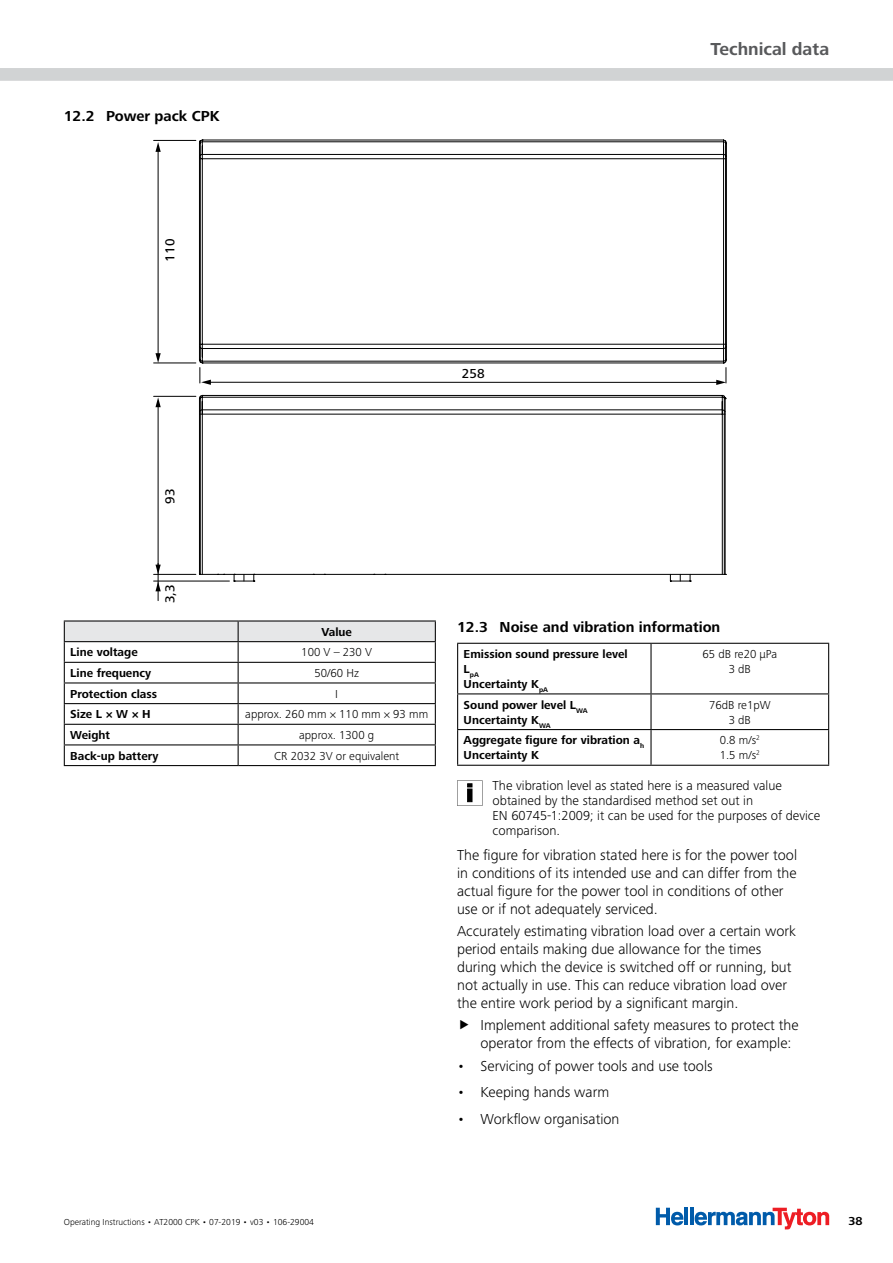
<style>
.page{position:relative;width:893px;height:1263px;background:#fff}
.page>*{position:absolute;margin:0;border:0;box-sizing:border-box;transform-origin:0 0}
.t1{font:700 18px "Frutiger Next LTW1 G";color:#58595b}
.t2{font:300 15px/18px "Frutiger Next LTW1 G";color:#000}
.t3{font:700 15px "Frutiger Next LTW1 G";color:#000}
.t4{font:300 13.5px/15px "Frutiger Next LTW1 G";color:#000}
.t5{font:500 13.5px "Frutiger Next LTW1 G";color:#000}
.t6{font:700 12px/15px "Frutiger Next LTW1 G";color:#000}
.t7{font:300 12px/15px "Frutiger Next LTW1 G";color:#000;text-align:center}
.t8{font:300 9px "Frutiger Next LTW1 G";color:#000}
.t9{font:700 6.9px "Frutiger Next LTW1 G";color:#000}
</style>
<div class="page">
<div style="left:0;top:68px;width:893px;height:13px;background:#d1d3d4"></div>
<hr style="left:684px;top:1208px;width:4px;height:17px;background:#005baa">
<hr style="left:690px;top:1208px;width:4px;height:17px;background:#005baa">
<svg style="left:656px;top:1208px;width:27px;height:17px"></svg>
<svg style="left:695px;top:1208px;width:134px;height:21px"></svg>
<svg style="left:199px;top:140px;width:528px;height:435px"></svg>
<svg style="left:199px;top:394px;width:527px;height:181px"></svg>
<hr style="left:202px;top:414px;width:1px;height:160px;background:#010101">
<hr style="left:200px;top:397px;width:1px;height:177px;background:#010101">
<hr style="left:724px;top:396px;width:1px;height:178px;background:#010101">
<svg style="left:670px;top:574px;width:21px;height:8px"></svg>
<svg style="left:234px;top:574px;width:21px;height:8px"></svg>
<svg style="left:722px;top:395px;width:4px;height:15px"></svg>
<hr style="left:154px;top:140px;width:42px;height:1px;background:#000">
<hr style="left:154px;top:363px;width:42px;height:1px;background:#000">
<hr style="left:154px;top:396px;width:42px;height:1px;background:#000">
<hr style="left:154px;top:574px;width:42px;height:1px;background:#000">
<hr style="left:154px;top:581px;width:75px;height:1px;background:#000">
<hr style="left:209px;top:382px;width:509px;height:1px;background:#000">
<svg style="left:199px;top:368px;width:12px;height:17px"></svg>
<svg style="left:716px;top:368px;width:11px;height:17px"></svg>
<hr style="left:158px;top:150px;width:1px;height:205px;background:#000">
<svg style="left:155px;top:142px;width:6px;height:10px"></svg>
<svg style="left:155px;top:353px;width:6px;height:10px"></svg>
<hr style="left:158px;top:405px;width:1px;height:161px;background:#000">
<svg style="left:155px;top:397px;width:6px;height:10px"></svg>
<svg style="left:155px;top:563px;width:6px;height:38px"></svg>
<hr style="left:64px;top:620px;width:174px;height:1px;background:#000">
<hr style="left:238px;top:620px;width:198px;height:1px;background:#000">
<hr style="left:64px;top:765px;width:174px;height:1px;background:#000">
<hr style="left:238px;top:765px;width:198px;height:1px;background:#000">
<svg style="left:64px;top:621px;width:372px;height:144px"></svg>
<hr style="left:457px;top:643px;width:194px;height:1px;background:#000">
<hr style="left:457px;top:644px;width:1px;height:49px;background:#000">
<hr style="left:651px;top:643px;width:178px;height:1px;background:#000">
<hr style="left:650px;top:644px;width:2px;height:49px;background:#000">
<hr style="left:828px;top:644px;width:1px;height:49px;background:#000">
<hr style="left:457px;top:693px;width:194px;height:1px;background:#000">
<hr style="left:457px;top:694px;width:1px;height:35px;background:#000">
<hr style="left:651px;top:693px;width:178px;height:1px;background:#000">
<hr style="left:650px;top:694px;width:2px;height:35px;background:#000">
<hr style="left:828px;top:694px;width:1px;height:35px;background:#000">
<hr style="left:457px;top:729px;width:194px;height:1px;background:#000">
<hr style="left:457px;top:730px;width:1px;height:35px;background:#000">
<hr style="left:651px;top:729px;width:178px;height:1px;background:#000">
<hr style="left:650px;top:730px;width:2px;height:35px;background:#000">
<hr style="left:828px;top:730px;width:1px;height:35px;background:#000">
<hr style="left:457px;top:765px;width:194px;height:1px;background:#000">
<hr style="left:651px;top:765px;width:178px;height:1px;background:#000">
<svg style="left:457px;top:780px;width:25px;height:26px"></svg>
<p class="t3" style="left:64px;top:108px;width:158px">12. 2 Power pack CPK</p>
<p class="t1" style="left:710px;top:39px;width:120px">Technical data</p>
<p class="t5" style="left:162px;top:262px;width:24px;rotate:-90deg">110</p>
<p class="t5" style="left:462px;top:366px;width:24px">258</p>
<p class="t5" style="left:162px;top:504px;width:17px;rotate:-90deg">93</p>
<p class="t5" style="left:162px;top:603px;width:20px;rotate:-90deg">3,3</p>
<p class="t6" style="left:321px;top:624px;width:32px">Value</p>
<p class="t6" style="left:70px;top:645px;width:69px">Line voltage</p>
<p class="t7" style="left:301px;top:645px;width:72px">100 V – 230 V</p>
<p class="t6" style="left:70px;top:666px;width:82px">Line frequency</p>
<p class="t7" style="left:314px;top:665px;width:46px">50/60 Hz</p>
<p class="t6" style="left:70px;top:686px;width:88px">Protection class</p>
<p class="t7" style="left:335px;top:686px;width:4px">I</p>
<p class="t6" style="left:70px;top:707px;width:82px">Size L × W × H</p>
<p class="t7" style="left:245px;top:707px;width:184px">approx. 260 mm × 110 mm × 93 mm</p>
<p class="t6" style="left:70px;top:728px;width:41px">Weight</p>
<p class="t7" style="left:299px;top:727px;width:76px">approx. 1300 g</p>
<p class="t6" style="left:70px;top:748px;width:90px">Back-up battery</p>
<p class="t7" style="left:274px;top:748px;width:127px">CR 2032 3V or equivalent</p>
<p class="t3" style="left:457px;top:619px;width:265px">12. 3 Noise and vibration information</p>
<p class="t6" style="left:464px;top:647px;width:166px">Emission sound pressure level</p>
<p class="t9" style="left:464px;top:671px;width:17px"><sup>L</sup>pA</p>
<p class="t6" style="left:464px;top:677px;width:86px">Uncertainty K<sub>pA</sub></p>
<p class="t7" style="left:703px;top:646px;width:76px">65 dB re20 μPa<br>3 dB</p>
<p class="t6" style="left:464px;top:697px;width:125px">Sound power level L<sub>WA<br></sub>Uncertainty K<sub>WA</sub></p>
<p class="t7" style="left:709px;top:697px;width:63px">76dB re1pW<br>3 dB</p>
<p class="t6" style="left:464px;top:733px;width:182px">Aggregate figure for vibration a<sub>h<br></sub>Uncertainty K</p>
<p class="t7" style="left:720px;top:733px;width:42px;text-align:left">0.8 m/s<sup>2<br></sup>1.5 m/s<sup>2</sup></p>
<p class="t4" style="left:493px;top:778px;width:329px">The vibration level as stated here is a measured value obtained by the standardised method set out in<br>EN 60745-1:2009; it can be used for the purposes of device comparison.</p>
<p class="t2" style="left:457px;top:846px;width:341px">The figure for vibration stated here is for the power tool in conditions of its intended use and can differ from the actual figure for the power tool in conditions of other use or if not adequately serviced.</p>
<p class="t2" style="left:457px;top:922px;width:340px">Accurately estimating vibration load over a certain work period entails making due allowance for the times during which the device is switched off or running, but not actually in use. This can reduce vibration load over the entire work period by a significant margin.</p>
<p class="t2" style="left:480px;top:1016px;width:320px">Implement additional safety measures to protect the operator from the effects of vibration, for example:</p>
<p class="t2" style="left:457px;top:1056px;width:257px">• Servicing of power tools and use tools</p>
<p class="t2" style="left:457px;top:1083px;width:154px">• Keeping hands warm</p>
<p class="t2" style="left:457px;top:1109px;width:164px">• Workflow organisation</p>
<p class="t8" style="left:64px;top:1217px;width:252px">Operating Instructions • AT2000 CPK • 07-2019 • v03 • 106-29004</p>
<p class="t6" style="left:848px;top:1214px;width:16px">38</p>
</div>
